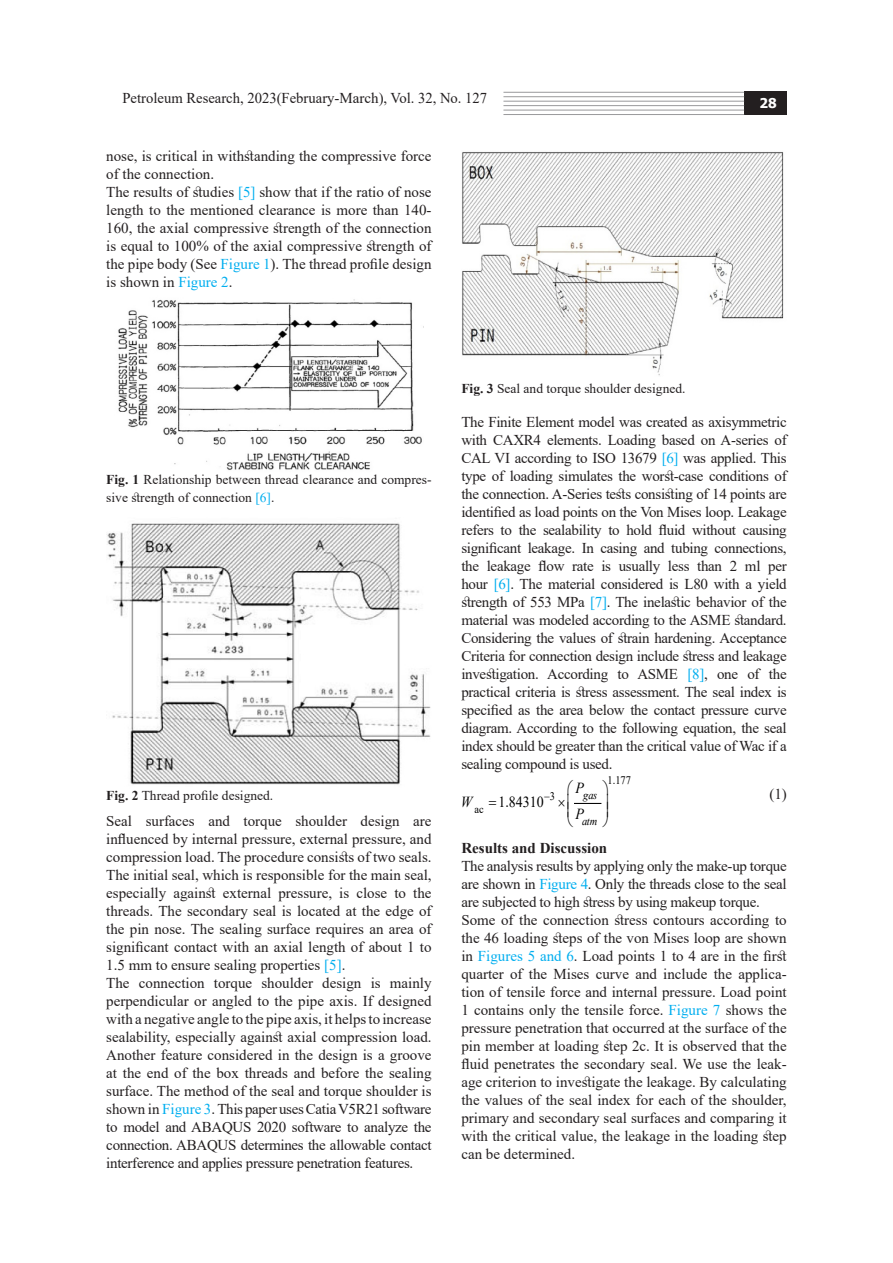
<style>
.page{position:relative;width:893px;height:1263px;background:#fff}
.page>*{position:absolute;margin:0;border:0;box-sizing:border-box;transform-origin:0 0}
.t1{font:15.3px "Times New Roman";color:#000;scale:.91 1}
.t2{font:italic 15.3px "Times New Roman";color:#000;scale:.91 1}
.t3{font:15px/18px "Times New Roman";color:#231f20;text-align:justify}
.t4{font:15px/18px "Times New Roman";letter-spacing:-.02em;color:#231f20;text-align:right}
.t5{font:700 15px "Times New Roman";color:#231f20}
.t6{font:15px "Times New Roman";color:#00aeef}
.t7{font:13.5px "Times New Roman";color:#231f20}
.t8{font:700 13.5px "Tahoma";color:#fff}
.t9{font:11.55px "Times New Roman";color:#000;scale:.91 1}
.t10{font:italic 11.55px "Times New Roman";letter-spacing:-.03em;color:#000;scale:.91 1}
.s1{color:#00aeef}
.s2{font-weight:700}
.s3{color:#231f20}
</style>
<div class="page">
<div style="left:744px;top:91px;width:43px;height:23px;background:#231f20"></div>
<hr style="left:503px;top:92px;width:241px;height:1px;background:#99999b">
<hr style="left:503px;top:96px;width:241px;height:1px;background:#99999b">
<hr style="left:503px;top:101px;width:241px;height:1px;background:#99999b">
<hr style="left:503px;top:114px;width:241px;height:1px;background:#99999b">
<hr style="left:503px;top:110px;width:241px;height:1px;background:#99999b">
<hr style="left:503px;top:105px;width:241px;height:1px;background:#99999b">
<img style="left:118px;top:299px;width:304px;height:171px">
<img style="left:106px;top:523px;width:325px;height:262px">
<img style="left:462px;top:152px;width:322px;height:224px">
<svg style="left:574px;top:802px;width:28px;height:2px"></svg>
<p class="t3" style="left:122px;top:89px;width:366px">Petroleum Research, 2023(February-March ,) Vol. 32, No. 127</p>
<p class="t8" style="left:760px;top:93px;width:19px">28</p>
<p class="t3" style="left:106px;top:146px;width:327px">nose is, critical in withstanding the compressive force of the connection.</p>
<p class="t3" style="left:106px;top:182px;width:327px">The results of studies <span class="s1">5[ ]</span> show that if the ratio of nose length to the mentioned clearance is more than 140- 160, the axial compressive strength of the connection is equal to 100% of the axial compressive strength of the pipe body (See <span class="s1">Figure</span> .)<span class="s1">1</span> The thread profile design is shown in <span class="s1">Figure 2</span>.</p>
<p class="t7" style="left:106px;top:470px;width:327px"><span class="s2">Fig 1.</span> Relationship between thread clearance and compres-</p>
<p class="t7" style="left:106px;top:488px;width:170px">sive strength of connection . <span class="s1">[6]</span></p>
<p class="t7" style="left:106px;top:786px;width:168px"><span class="s2">Fig 2.</span> Thread profile designed.</p>
<p class="t3" style="left:106px;top:812px;width:27px">Seal</p>
<p class="t3" style="left:106px;top:830px;width:327px">influenced by internal pressure, external pressure, and</p>
<p class="t3" style="left:106px;top:848px;width:327px">compression load. The procedure consists of two seals.</p>
<p class="t3" style="left:106px;top:866px;width:327px">The initial seal, which is responsible for the main seal,</p>
<p class="t3" style="left:413px;top:884px;width:20px">the</p>
<p class="t3" style="left:208px;top:812px;width:23px">and</p>
<p class="t3" style="left:295px;top:812px;width:53px">shoulder</p>
<p class="t3" style="left:361px;top:812px;width:41px">design</p>
<p class="t3" style="left:146px;top:812px;width:51px">surfaces</p>
<p class="t3" style="left:244px;top:812px;width:40px">torque</p>
<p class="t3" style="left:413px;top:812px;width:20px">are</p>
<p class="t3" style="left:106px;top:884px;width:327px;text-align:left">especially<br>threads. The secondary seal is located at the edge of the pin nose. The sealing surface requires an area of significant contact with an axial length of about 1 to 1.5 mm to ensure sealing properties . <span class="s1">[5]</span></p>
<p class="t3" style="left:390px;top:974px;width:43px">mainly</p>
<p class="t3" style="left:173px;top:884px;width:44px">against</p>
<p class="t3" style="left:223px;top:884px;width:50px">external</p>
<p class="t3" style="left:339px;top:884px;width:12px">is</p>
<p class="t3" style="left:356px;top:884px;width:32px">close</p>
<p class="t3" style="left:394px;top:884px;width:13px">to</p>
<p class="t3" style="left:278px;top:884px;width:55px">pressure,</p>
<p class="t3" style="left:106px;top:974px;width:327px;text-align:left">The<br>perpendicular or angled to the pipe axis. If designed withanegativeangletothepipeaxis it, helpstoincrease sealability, especially against axial compression load.<br>Another feature considered in the design is a groove at the end of the box threads and before the sealing surface. The method of the seal and torque shoulder is shown in <span class="s1">Figure 3</span>. ThispaperusesCatiaV R5 21software to model and ABAQUS 2020 software to analyze the connection. ABAQUS determines the allowable contact interference and applies pressure penetration features.</p>
<p class="t3" style="left:139px;top:974px;width:67px">connection</p>
<p class="t3" style="left:261px;top:974px;width:53px">shoulder</p>
<p class="t3" style="left:322px;top:974px;width:41px">design</p>
<p class="t3" style="left:371px;top:974px;width:12px">is</p>
<p class="t3" style="left:214px;top:974px;width:40px">torque</p>
<p class="t7" style="left:461px;top:378px;width:226px"><span class="s2">Fig 3.</span> Seal and torque shoulder designed.</p>
<p class="t4" style="left:461px;top:413px;width:327px">The Finite Element model was created as axisymmetric with CAXR4 elements. Loading based on A-series of CAL VI according to ISO 13679 <span class="s1">[6]</span> was applied. This type of loading simulates the worst-case conditions of the connection A. -Series tests consisting of 14 points are identified as load points on the Von Mises loop. Leakage refers to the sealability to hold fluid without causing significant leakage. In casing and tubing connections, per</p>
<p class="t3" style="left:461px;top:557px;width:19px">the</p>
<p class="t4" style="left:461px;top:575px;width:327px">hour <span class="s1">[</span> .<span class="s1">]6</span> The material considered is L80 with a yield</p>
<p class="t4" style="left:461px;top:593px;width:327px">strength of 553 MPa <span class="s1">[</span> .<span class="s1">]7</span> The inelastic behavior of the</p>
<p class="t4" style="left:461px;top:611px;width:327px">material was modeled according to the ASME standard.</p>
<p class="t4" style="left:461px;top:629px;width:327px">Considering the values of strain hardening. Acceptance</p>
<p class="t4" style="left:461px;top:647px;width:327px">Criteria for connection design include stress and leakage</p>
<p class="t3" style="left:769px;top:665px;width:19px">the</p>
<p class="t4" style="left:487px;top:557px;width:46px">leakage</p>
<p class="t3" style="left:538px;top:557px;width:28px">flow</p>
<p class="t3" style="left:601px;top:557px;width:11px">is</p>
<p class="t4" style="left:619px;top:557px;width:43px">usually</p>
<p class="t3" style="left:668px;top:557px;width:23px">less</p>
<p class="t3" style="left:697px;top:557px;width:26px">than</p>
<p class="t3" style="left:745px;top:557px;width:17px">ml</p>
<p class="t3" style="left:730px;top:557px;width:9px">2</p>
<p class="t3" style="left:572px;top:557px;width:23px">rate</p>
<p class="t4" style="left:461px;top:665px;width:327px;text-align:left">investigation.<br>practical criteria is stress assessment. The seal index is specified as the area below the contact pressure curve diagram. According to the following equation, the seal index should be greater than the critical value of Wac aif sealing compound is used.</p>
<p class="t9" style="left:608px;top:772px;width:27px">1.177</p>
<p class="t9" style="left:544px;top:788px;width:14px">−3</p>
<p class="t10" style="left:583px;top:787px;width:17px">gas</p>
<p class="t4" style="left:547px;top:665px;width:62px">According</p>
<p class="t3" style="left:747px;top:665px;width:14px">of</p>
<p class="t3" style="left:637px;top:665px;width:42px">ASME</p>
<p class="t6" style="left:687px;top:663px;width:22px">[ <span class="s3">,</span>]8</p>
<p class="t3" style="left:617px;top:665px;width:13px">to</p>
<p class="t3" style="left:717px;top:665px;width:23px">one</p>
<p class="t2" style="left:575px;top:777px;width:11px">P</p>
<p class="t3" style="left:769px;top:785px;width:19px">(1)</p>
<p class="t1" style="left:498px;top:791px;width:51px">1.84310</p>
<p class="t2" style="left:461px;top:792px;width:14px">W</p>
<p class="t9" style="left:474px;top:801px;width:12px">ac</p>
<p class="t2" style="left:575px;top:804px;width:11px">P</p>
<p class="t10" style="left:582px;top:813px;width:18px">atm</p>
<p class="t5" style="left:461px;top:837px;width:147px">Results and Discussion</p>
<p class="t3" style="left:461px;top:857px;width:327px">The analysis results by applying only the make-up torque are shown in <span class="s1">Figure 4</span>. Only the threads close to the seal are subjected to high stress by using makeup torque.</p>
<p class="t3" style="left:461px;top:911px;width:327px">Some of the connection stress contours according to the 46 loading steps of the von Mises loop are shown in <span class="s1">Figures 5 and 6</span>. Load points to1 4 are in the first</p>
<p class="t3" style="left:461px;top:983px;width:327px">tion of tensile force and internal pressure. Load point</p>
<p class="t3" style="left:461px;top:965px;width:327px">quarter of the Mises curve and include the applica-</p>
<p class="t3" style="left:461px;top:1001px;width:327px">1 contains only the tensile force. <span class="s1">Figure 7</span> shows the pressure penetration that occurred at the surface of the pin member at loading step .c2 It is observed that the</p>
<p class="t3" style="left:461px;top:1073px;width:327px">age criterion to investigate the leakage. By calculating</p>
<p class="t3" style="left:461px;top:1055px;width:327px">fluid penetrates the secondary seal. We use the leak-</p>
<p class="t3" style="left:461px;top:1091px;width:327px">the values of the seal index for each of the shoulder, primary and secondary seal surfaces and comparing it with the critical value, the leakage in the loading step can be determined.</p>
</div>
